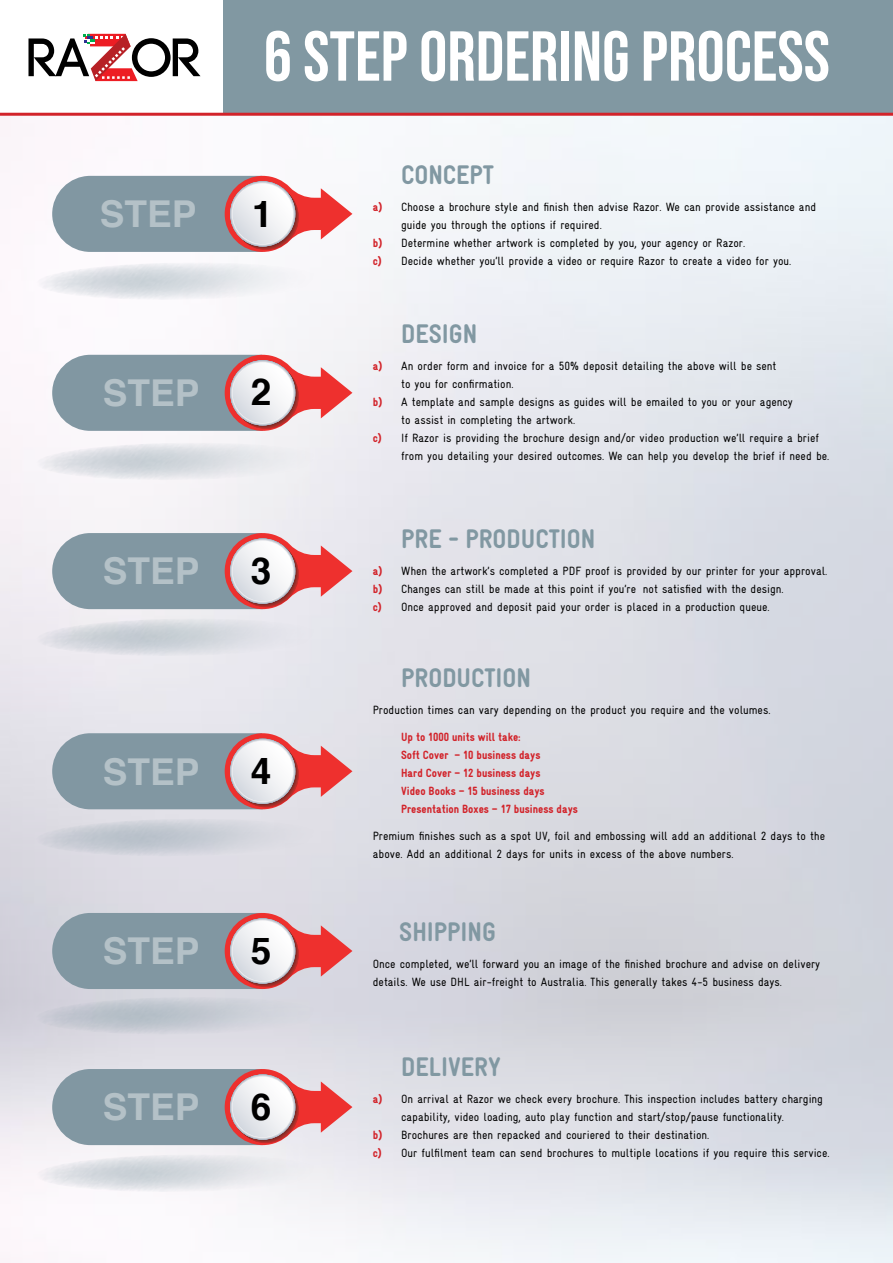
<style>
.page{position:relative;width:893px;height:1263px;background:#fff}
.page>*{position:absolute;margin:0;border:0;box-sizing:border-box;transform-origin:0 0}
.t1{font:70.5px "Bebas Neue";color:#fff}
.t2{font:700 37.05px "Helvetica";color:#b4c1c7}
.t3{font:700 37.05px "Helvetica";color:#000}
.t4{font:900 condensed 27px "Gravur";color:#8198a2}
.t5{font:condensed 12px/18px "Gravur";color:#000}
.t6{font:900 condensed 12px/18px "Gravur";color:#d2232a}
.s1{font-weight:900;color:#d2232a}
</style>
<div class="page">
<svg style="left:52px;top:355px;width:300px;height:76px"></svg>
<svg style="left:52px;top:533px;width:300px;height:76px;background:#ada4ab"></svg>
<div style="left:223px;top:0;width:670px;height:115px;background:#8198a2"></div>
<svg style="left:28px;top:34px;width:172px;height:47px"></svg>
<hr style="left:0;top:113px;width:893px;height:3px;background:#d2232a">
<svg style="left:52px;top:176px;width:300px;height:76px"></svg>
<svg style="left:22px;top:262px;width:315px;height:38px"></svg>
<svg style="left:22px;top:443px;width:315px;height:37px"></svg>
<svg style="left:22px;top:618px;width:315px;height:38px;background:#dddfe5"></svg>
<svg style="left:52px;top:733px;width:300px;height:76px;background:#aba2aa"></svg>
<svg style="left:22px;top:819px;width:315px;height:37px;background:#d2d4dc"></svg>
<svg style="left:52px;top:913px;width:300px;height:76px;background:#a9a1a9"></svg>
<svg style="left:22px;top:997px;width:315px;height:37px;background:#ccced7"></svg>
<svg style="left:52px;top:1069px;width:300px;height:76px;background:#aca3ab"></svg>
<svg style="left:22px;top:1154px;width:315px;height:38px"></svg>
<h1 class="t1" style="left:264px;top:16px;width:568px">6 step ORDERING PROCESS</h1>
<h2 class="t2" style="left:100px;top:184px;width:98px">STEP</h2>
<h2 class="t3" style="left:252px;top:184px;width:22px">1</h2>
<h2 class="t2" style="left:103px;top:363px;width:98px">STEP</h2>
<h2 class="t3" style="left:251px;top:362px;width:22px">2</h2>
<h2 class="t2" style="left:103px;top:541px;width:98px">STEP</h2>
<h2 class="t3" style="left:251px;top:541px;width:22px">3</h2>
<h2 class="t2" style="left:103px;top:742px;width:98px">STEP</h2>
<h2 class="t3" style="left:251px;top:741px;width:22px">4</h2>
<h2 class="t2" style="left:103px;top:921px;width:98px">STEP</h2>
<h2 class="t3" style="left:251px;top:921px;width:22px">5</h2>
<h2 class="t2" style="left:103px;top:1077px;width:98px">STEP</h2>
<h2 class="t3" style="left:251px;top:1077px;width:22px">6</h2>
<h3 class="t4" style="left:401px;top:160px;width:94px">CONCEPT</h3>
<p class="t5" style="left:373px;top:198px;width:445px"><span class="s1">a)</span> Choose a brochure style and finish then advise Razor. We can provide assistance and</p>
<p class="t5" style="left:401px;top:216px;width:202px">guide you through the options if required.</p>
<p class="t5" style="left:373px;top:234px;width:374px"><span class="s1">b)</span> Determine whether artwork is completed by you, your agency or Razor.</p>
<p class="t5" style="left:373px;top:252px;width:420px"><span class="s1">c)</span> Decide whether you’ll provide a video or require Razor to create a video for you.</p>
<h3 class="t4" style="left:401px;top:319px;width:78px">DESIGN</h3>
<p class="t5" style="left:373px;top:357px;width:405px"><span class="s1">a)</span> An order form and invoice for a 50% deposit detailing the above will be sent</p>
<p class="t5" style="left:401px;top:375px;width:114px">to you for confirmation.</p>
<p class="t5" style="left:373px;top:393px;width:421px"><span class="s1">b)</span> A template and sample designs as guides will be emailed to you or your agency</p>
<p class="t5" style="left:401px;top:411px;width:176px">to assist in completing the artwork.</p>
<p class="t5" style="left:373px;top:429px;width:448px"><span class="s1">c)</span> If Razor is providing the brochure design and/or video production we’ll require a brief</p>
<p class="t5" style="left:401px;top:447px;width:430px">from you detailing your desired outcomes. We can help you develop the brief if need be.</p>
<h3 class="t4" style="left:401px;top:524px;width:196px">PRE - PRODUCTION</h3>
<p class="t5" style="left:373px;top:562px;width:456px"><span class="s1">a)</span> When the artwork’s completed a PDF proof is provided by our printer for your approval. <span class="s1">b)</span> Changes can still be made at this point if you’re not satisfied with the design.<br><span class="s1">c)</span> Once approved and deposit paid your order is placed in a production queue.</p>
<h3 class="t4" style="left:401px;top:663px;width:131px">PRODUCTION</h3>
<p class="t5" style="left:373px;top:701px;width:399px">Production times can vary depending on the product you require and the volumes.</p>
<p class="t6" style="left:401px;top:728px;width:178px">Up to 1000 units will take:<br>Soft Cover – 10 business days<br>Hard Cover – 12 business days<br>Video Books – 15 business days<br>Presentation Boxes – 17 business days</p>
<p class="t5" style="left:373px;top:827px;width:454px">Premium finishes such as a spot UV, foil and embossing will add an additional 2 days to the above. Add an additional 2 days for units in excess of the above numbers.</p>
<h3 class="t4" style="left:399px;top:916px;width:98px">SHIPPING</h3>
<p class="t5" style="left:373px;top:954px;width:449px">Once completed, we’ll forward you an image of the finished brochure and advise on delivery details. We use DHL air-freight to Australia. This generally takes 4-5 business days.</p>
<h3 class="t4" style="left:401px;top:1051px;width:101px">DELIVERY</h3>
<p class="t5" style="left:373px;top:1089px;width:452px"><span class="s1">a)</span> On arrival at Razor we check every brochure. This inspection includes battery charging</p>
<p class="t5" style="left:401px;top:1107px;width:384px">capability, video loading, auto play function and start/stop/pause functionality.</p>
<p class="t5" style="left:373px;top:1125px;width:338px"><span class="s1">b)</span> Brochures are then repacked and couriered to their destination.</p>
<p class="t5" style="left:373px;top:1143px;width:458px"><span class="s1">c)</span> Our fulfilment team can send brochures to multiple locations if you require this service.</p>
</div>
